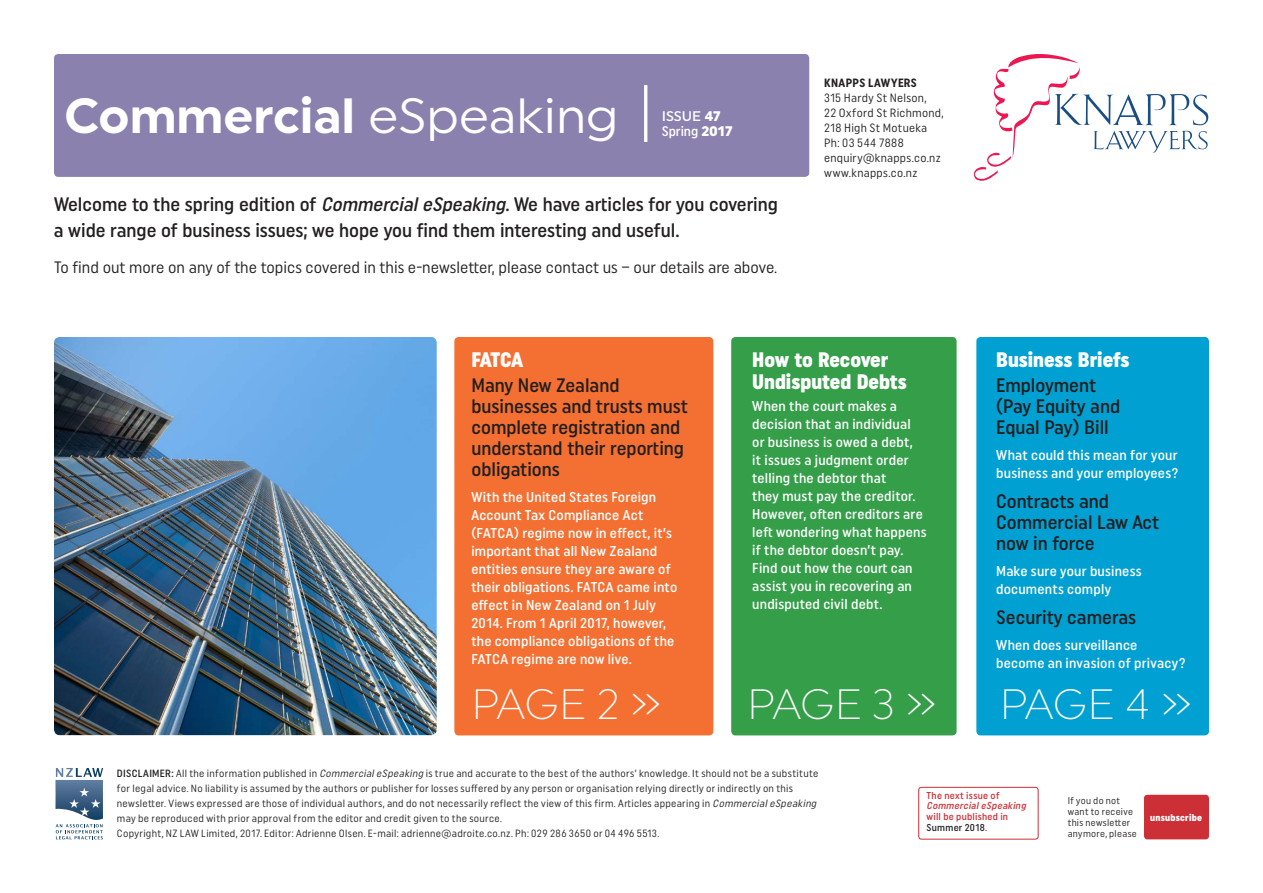
<style>
.page{position:relative;width:1263px;height:893px;background:#fff}
.page>*{position:absolute;margin:0;border:0;box-sizing:border-box;transform-origin:0 0}
.t1{font:700 49.5px "Uniform";color:#fff}
.t2{font:300 42.3px "Uniform";letter-spacing:-.02em;color:#fff}
.t3{font:900 21px/22.5px "Uniform Condensed";color:#fff}
.t4{font:500 19.5px/21px "Uniform Condensed";color:#231f20}
.t5{font:16.5px "Uniform Condensed";color:#231f20}
.t6{font:500 14.25px/18px "Uniform Condensed";letter-spacing:.015em;color:#fff}
.t7{font:500 13.95px "Uniform Condensed";color:#fff}
.t8{font:500 13.95px "Uniform";color:#fff}
.t9{font:12px/15px "Uniform Condensed";letter-spacing:.025em;color:#231f20}
.t10{font:700 12px "Uniform Condensed";letter-spacing:.035em;color:#231f20}
.t11{font:10.5px/15px "Uniform Condensed";letter-spacing:.025em;color:#231f20}
.t12{font:500 10.05px/10.9px "Uniform Condensed";letter-spacing:.025em;color:#cd2f36}
.t13{font:italic 500 10.05px "Uniform Condensed";color:#cd2f36}
.t14{font:9.75px/11.1px "Uniform Condensed";letter-spacing:.03em;color:#231f20}
.t15{font:900 9.75px "Uniform Condensed";letter-spacing:.025em;color:#fff}
.s1{font-weight:400}
.s2{font-weight:900}
.s3{font-family:"Uniform";font-weight:900}
.s4{font-style:italic}
.s5{font-weight:500}
.s6{color:#231f20}
</style>
<div class="page">
<div style="left:54px;top:54px;width:755px;height:123px;background:#8a81af;border-radius:4px"></div>
<div style="left:976px;top:337px;width:233px;height:398px;background:#00a0d2;border-radius:4px"></div>
<div style="left:731px;top:337px;width:225px;height:398px;background:#349e49;border-radius:4px"></div>
<div style="left:454px;top:337px;width:259px;height:398px;background:#f37032;border-radius:4px"></div>
<div style="left:1144px;top:795px;width:65px;height:44px;background:#cd2f36;border-radius:3px"></div>
<svg style="left:55px;top:768px;width:48px;height:71px"></svg>
<div style="left:918px;top:787px;width:120px;height:52px;border:1px solid #cd2f36;border-radius:3px"></div>
<hr style="left:644px;top:85px;width:3px;height:57px;background:#fff">
<img style="left:54px;top:337px;width:383px;height:398px">
<svg style="left:973px;top:54px;width:235px;height:127px"></svg>
<h1 class="t1" style="left:64px;top:86px;width:556px">Commercial <span class="s1">eSpeaking</span></h1>
<p class="t8" style="left:662px;top:108px;width:61px">ISSUE <span class="s2">47</span></p>
<p class="t7" style="left:662px;top:123px;width:72px">Spring <span class="s3">2017</span></p>
<h3 class="t4" style="left:54px;top:191px;width:725px;line-height:25.5px">Welcome to the spring edition of <span class="s4">CommercialeSpeaking</span>. We have articles for you covering a wide range of business issues; we hope you find them interesting and useful.</h3>
<p class="t5" style="left:54px;top:258px;width:725px">To find out more on any of the topics covered in this e-newsletter, please contact us – our details are above.</p>
<p class="t10" style="left:824px;top:75px;width:94px">KNAPPS LAWYERS</p>
<p class="t9" style="left:824px;top:90px;width:121px">315 Hardy St Nelson,<br>22 Oxford St Richmond,<br>218 High St Motueka<br>Ph: 03 544 7888 enquiry@knapps.co.nz www.knapps.co.nz</p>
<h3 class="t3" style="left:471px;top:348px;width:53px">FATCA</h3>
<h3 class="t4" style="left:471px;top:374px;width:218px">Many New Zealand businesses and trusts must complete registration and understand their reporting obligations</h3>
<p class="t6" style="left:471px;top:488px;width:207px">With the United States Foreign<br>Account Tax Compliance Act (FATCA) regime now in effect, it’s important that all New Zealand entities ensure they are aware of their obligations. FATCA came into effect in New Zealand on 1 July<br>2014. From 1 April 2017, however, the compliance obligations of the<br>FATCA regime are now live.</p>
<h3 class="t3" style="left:752px;top:348px;width:156px">How to Recover<br>Undisputed Debts</h3>
<p class="t6" style="left:752px;top:397px;width:176px">When the court makes a decision that an individual or business is owed a debt,<br>it issues a judgment order telling the debtor that<br>they must pay the creditor.<br>However, often creditors are left wondering what happens if the debtor doesn’t pay.<br>Find out how the court can assist you in recovering an undisputed civil debt.</p>
<h3 class="t3" style="left:996px;top:348px;width:135px">Business Briefs</h3>
<h3 class="t4" style="left:996px;top:374px;width:125px">Employment (Pay Equity and<br>Equal Pay) Bill</h3>
<p class="t6" style="left:996px;top:446px;width:184px">What could this mean for your business and your employees?</p>
<h3 class="t4" style="left:996px;top:490px;width:164px">Contracts and<br>Commercial Law Act now in force</h3>
<p class="t6" style="left:996px;top:562px;width:147px">Make sure your business documents comply</p>
<h3 class="t4" style="left:996px;top:606px;width:141px">Security cameras</h3>
<p class="t6" style="left:996px;top:636px;width:191px">When does surveillance become an invasion of privacy?</p>
<h2 class="t2" style="left:471px;top:679px;width:191px">PAGE 2 »</h2>
<h2 class="t2" style="left:747px;top:679px;width:191px">PAGE 3 »</h2>
<h2 class="t2" style="left:1000px;top:679px;width:194px">PAGE 4 »</h2>
<p class="t11" style="left:117px;top:766px;width:703px"><span class="s5">DISCLAIMER:</span> All the information published in <span class="s4">CommercialeSpeaking</span>is true and accurate to the best of the authors’ knowledge. It should not be a substitute for legal advice. No liability is assumed by the authors or publisher for losses suffered by any person or organisation relying directly or indirectly on this newsletter. Views expressed are those of individual authors, and do not necessarily reflect the view of this firm. Articles appearing in <span class="s4">CommercialeSpeaking </span>may be reproduced with prior approval from the editor and credit given to the source.<br>Copyright, NZ LAW Limited, 2017. Editor: Adrienne Olsen. E-mail: adrienne@adroite.co.nz. Ph: 029 286 3650 or 04 496 5513.</p>
<p class="t12" style="left:927px;top:789px;width:74px">The next issue of</p>
<p class="t13" style="left:927px;top:800px;width:103px">CommercialeSpeaking</p>
<p class="t12" style="left:926px;top:811px;width:83px">will be published in<br><span class="s6">Summer 2018</span>.</p>
<p class="t15" style="left:1150px;top:811px;width:53px">unsubscribe</p>
<p class="t14" style="left:1068px;top:795px;width:71px">If you do not want to receive this newsletter anymore, please</p>
</div>
